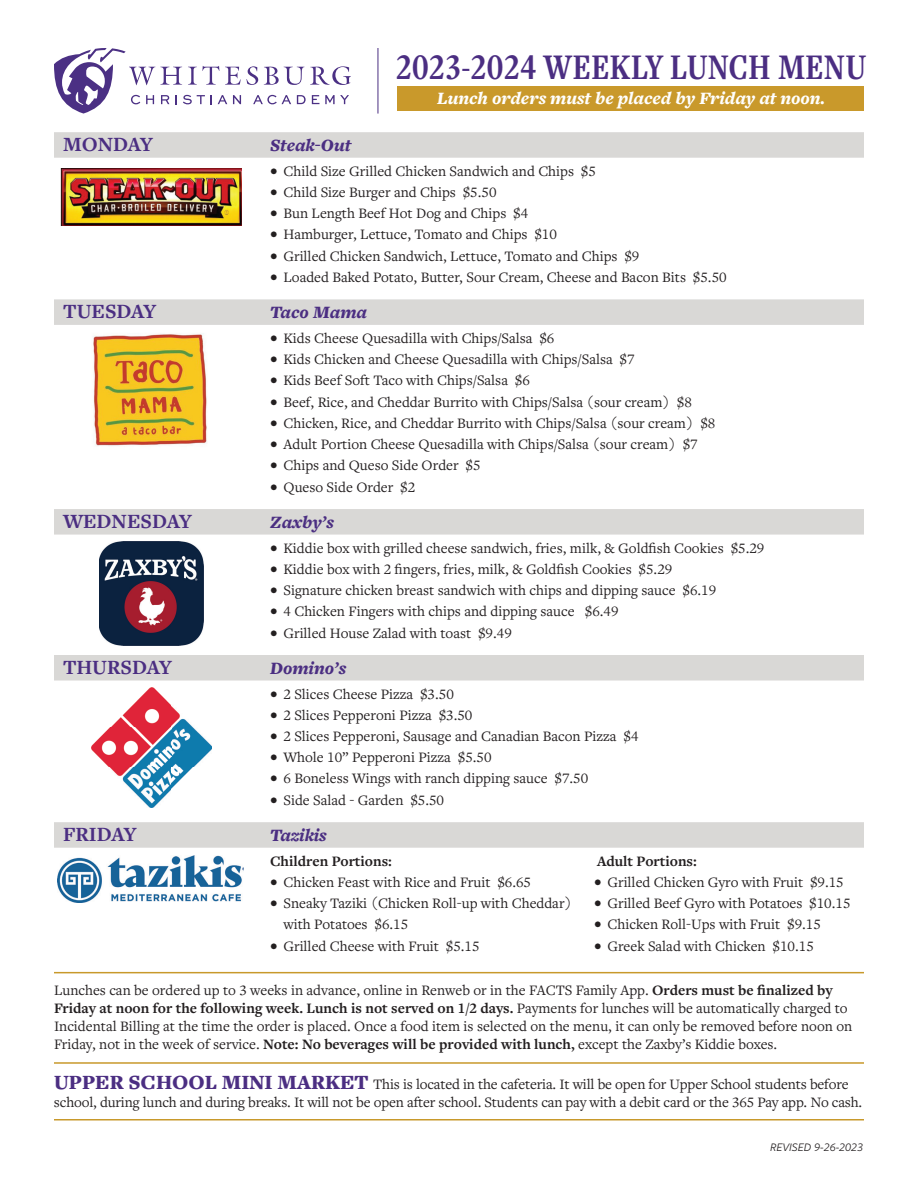
<style>
.page{position:relative;width:918px;height:1188px;background:#fff}
.page>*{position:absolute;margin:0;border:0;box-sizing:border-box;transform-origin:0 0}
.t1{font:600 37.5px "Freight Text Cmp Pro";color:#4b2e82}
.t2{font:700 21px "Freight Text Pro";color:#4b2e82}
.t3{font:italic 900 18px "Freight Text Pro";color:#4b2e82}
.t4{font:italic 900 18px "Freight Text Pro";color:#fff}
.t5{font:15px/18px "Freight Text Pro";color:#231f20}
.t6{font:700 15px "Freight Text Pro";color:#231f20}
.t7{font:italic 12px "Freight Sans Pro";color:#231f20}
.s1{font-weight:700}
.s2{font-weight:900;font-size:21px;color:#4b2e82}
</style>
<div class="page">
<div style="left:397px;top:87px;width:467px;height:24px;background:#c9992b"></div>
<svg style="left:54px;top:48px;width:297px;height:66px"></svg>
<div style="left:54px;top:132px;width:810px;height:26px;background:#d9d8d6"></div>
<div style="left:54px;top:299px;width:810px;height:26px;background:#d9d8d6"></div>
<div style="left:54px;top:509px;width:810px;height:26px;background:#d9d8d6"></div>
<div style="left:54px;top:655px;width:810px;height:26px;background:#d9d8d6"></div>
<div style="left:54px;top:822px;width:810px;height:26px;background:#d9d8d6"></div>
<img style="left:61px;top:168px;width:181px;height:57px">
<hr style="left:54px;top:972px;width:810px;height:1px;background:#c8992b">
<hr style="left:54px;top:1062px;width:810px;height:2px;background:#c8992b">
<hr style="left:54px;top:1119px;width:810px;height:1px;background:#c8992b">
<hr style="left:378px;top:48px;width:1px;height:66px;background:#4b2e82">
<img style="left:93px;top:333px;width:114px;height:113px">
<img style="left:92px;top:687px;width:119px;height:120px">
<img style="left:99px;top:541px;width:104px;height:105px">
<img style="left:58px;top:856px;width:186px;height:47px">
<h1 class="t1" style="left:395px;top:44px;width:473px">2023-2024 WEEKLY LUNCH MENU</h1>
<p class="t4" style="left:437px;top:86px;width:389px">Lunch orders must be placed by Friday at noon.</p>
<h2 class="t2" style="left:63px;top:130px;width:91px">MONDAY</h2>
<p class="t3" style="left:270px;top:133px;width:83px">Steak-Out</p>
<p class="t5" style="left:270px;top:161px;width:327px">• Child Size Grilled Chicken Sandwich and Chips $5</p>
<p class="t5" style="left:270px;top:183px;width:228px">• Child Size Burger and Chips $5.50</p>
<p class="t5" style="left:270px;top:204px;width:260px">• Bun Length Beef Hot Dog and Chips $4</p>
<p class="t5" style="left:270px;top:225px;width:288px">• Hamburger, Lettuce, Tomato and Chips $10</p>
<p class="t5" style="left:270px;top:246px;width:371px">• Grilled Chicken Sandwich, Lettuce, Tomato and Chips $9</p>
<p class="t5" style="left:270px;top:268px;width:458px">• Loaded Baked Potato, Butter, Sour Cream, Cheese and Bacon Bits $5.50</p>
<h2 class="t2" style="left:63px;top:297px;width:95px">TUESDAY</h2>
<p class="t3" style="left:270px;top:300px;width:98px">Taco Mama</p>
<p class="t5" style="left:270px;top:329px;width:286px">• Kids Cheese Quesadilla with Chips/Salsa $6</p>
<p class="t5" style="left:270px;top:350px;width:366px">• Kids Chicken and Cheese Quesadilla with Chips/Salsa $7</p>
<p class="t5" style="left:270px;top:371px;width:261px">• Kids Beef Soft Taco with Chips/Salsa $6</p>
<p class="t5" style="left:270px;top:392px;width:423px">• Beef, Rice, and Cheddar Burrito with Chips/Salsa (sour cream) $8</p>
<p class="t5" style="left:270px;top:414px;width:447px">• Chicken, Rice, and Cheddar Burrito with Chips/Salsa (sour cream) $8</p>
<p class="t5" style="left:270px;top:435px;width:429px">• Adult Portion Cheese Quesadilla with Chips/Salsa (sour cream) $7</p>
<p class="t5" style="left:270px;top:456px;width:212px">• Chips and Queso Side Order $5</p>
<p class="t5" style="left:270px;top:477px;width:147px">• Queso Side Order $2</p>
<h2 class="t2" style="left:63px;top:507px;width:130px">WEDNESDAY</h2>
<p class="t3" style="left:270px;top:510px;width:65px">Zaxby’s</p>
<p class="t5" style="left:270px;top:538px;width:496px">• Kiddie box with grilled cheese sandwich, fries, milk, &amp; Goldfish Cookies $5.29</p>
<p class="t5" style="left:270px;top:559px;width:404px">• Kiddie box with 2 fingers, fries, milk, &amp; Goldfish Cookies $5.29</p>
<p class="t5" style="left:270px;top:581px;width:448px">• Signature chicken breast sandwich with chips and dipping sauce $6.19</p>
<p class="t5" style="left:270px;top:602px;width:350px">• 4 Chicken Fingers with chips and dipping sauce $6.49</p>
<p class="t5" style="left:270px;top:623px;width:243px">• Grilled House Zalad with toast $9.49</p>
<h2 class="t2" style="left:63px;top:653px;width:110px">THURSDAY</h2>
<p class="t3" style="left:270px;top:656px;width:78px">Domino’s</p>
<p class="t5" style="left:270px;top:684px;width:185px">• 2 Slices Cheese Pizza $3.50</p>
<p class="t5" style="left:270px;top:705px;width:204px">• 2 Slices Pepperoni Pizza $3.50</p>
<p class="t5" style="left:270px;top:727px;width:370px">• 2 Slices Pepperoni, Sausage and Canadian Bacon Pizza $4</p>
<p class="t5" style="left:270px;top:748px;width:223px">• Whole 10” Pepperoni Pizza $5.50</p>
<p class="t5" style="left:270px;top:769px;width:320px">• 6 Boneless Wings with ranch dipping sauce $7.50</p>
<p class="t5" style="left:270px;top:790px;width:176px">• Side Salad - Garden $5.50</p>
<h2 class="t2" style="left:63px;top:820px;width:75px">FRIDAY</h2>
<p class="t3" style="left:270px;top:823px;width:58px">Tazikis</p>
<p class="t6" style="left:270px;top:851px;width:123px">Children Portions:</p>
<p class="t6" style="left:597px;top:851px;width:101px">Adult Portions:</p>
<p class="t5" style="left:270px;top:873px;width:263px">• Chicken Feast with Rice and Fruit $6.65</p>
<p class="t5" style="left:594px;top:873px;width:251px"><span class="s1">•</span> Grilled Chicken Gyro with Fruit $9.15</p>
<p class="t5" style="left:270px;top:894px;width:304px">• Sneaky Taziki (Chicken Roll-up with Cheddar)</p>
<p class="t5" style="left:594px;top:894px;width:258px"><span class="s1">•</span> Grilled Beef Gyro with Potatoes $10.15</p>
<p class="t5" style="left:284px;top:915px;width:126px">with Potatoes $6.15</p>
<p class="t5" style="left:594px;top:915px;width:228px"><span class="s1">•</span> Chicken Roll-Ups with Fruit $9.15</p>
<p class="t5" style="left:270px;top:936px;width:211px">• Grilled Cheese with Fruit $5.15</p>
<p class="t5" style="left:594px;top:936px;width:221px"><span class="s1">•</span> Greek Salad with Chicken $10.15</p>
<p class="t5" style="left:54px;top:981px;width:800px">Lunches can be ordered up to 3 weeks in advance, online in Renweb or in the FACTS Family App. <span class="s1">Orders must be finalized by Friday at noon for the following week. Lunch is not served on 1/2 days.</span> Payments for lunches will be automatically charged to Incidental Billing at the time the order is placed. Once a food item is selected on the menu, it can only be removed before noon on Friday, not in the week of service. <span class="s1">Note: No beverages will be provided with lunch,</span> except the Zaxby’s Kiddie boxes.</p>
<p class="t5" style="left:54px;top:1075px;width:810px"><span class="s2">UPPER SCHOOL MINI MARKET</span> This is located in the cafeteria. It will be open for Upper School students before school, during lunch and during breaks. It will not be open after school. Students can pay with a debit card or the 365 Pay app. No cash.</p>
<p class="t7" style="left:770px;top:1139px;width:95px">REVISED 9-26-2023</p>
</div>
